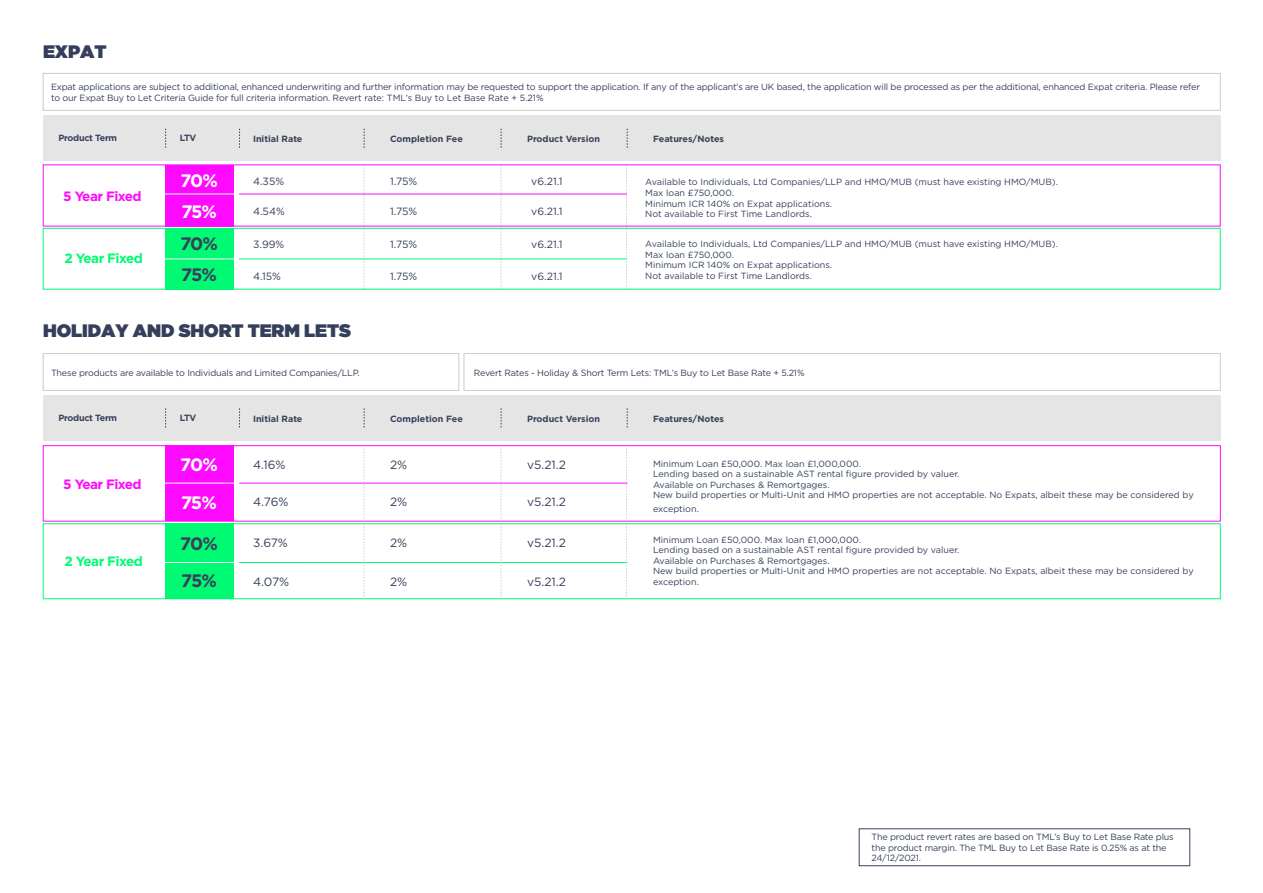
<style>
.page{position:relative;width:1263px;height:893px;background:#fff}
.page>*{position:absolute;margin:0;border:0;box-sizing:border-box;transform-origin:0 0}
.t1{font:18px "Gotham Ultra";letter-spacing:-.005em;color:#353f5b}
.t2{font:700 18px "Gotham";letter-spacing:-.07em;color:#fff}
.t3{font:700 18px/36.9px "Gotham";letter-spacing:-.07em;color:#38405c}
.t4{font:700 13.5px "Gotham";letter-spacing:-.04em;color:#fe0afe}
.t5{font:700 13.5px "Gotham";letter-spacing:-.04em;color:#00fa73}
.t6{font:12px "Gotham";color:#353f5b}
.t7{font:10.5px "Gotham";color:#353f5b}
.t8{font:9px/10.5px "Gotham";letter-spacing:-.005em;color:#353f5b}
.t9{font:700 9px "Gotham";color:#38405c}
.t10{font:700 9px "Gotham";letter-spacing:-.03em;color:#38405c}
</style>
<div class="page">
<svg style="left:43px;top:164px;width:1178px;height:63px"></svg>
<svg style="left:43px;top:228px;width:1178px;height:62px"></svg>
<div style="left:43px;top:73px;width:1177px;height:38px;border:1px solid #cdcccc"></div>
<hr style="left:239px;top:194px;width:388px;height:1px;background:#fe0afe">
<hr style="left:239px;top:259px;width:388px;height:1px;background:#00fa73">
<div style="left:165px;top:228px;width:69px;height:61px;background:#00fa73"></div>
<div style="left:165px;top:165px;width:68px;height:61px;background:#fe0afe"></div>
<div style="left:43px;top:115px;width:1177px;height:46px;background:#e6e5e5"></div>
<svg style="left:501px;top:129px;width:1px;height:19px"></svg>
<svg style="left:364px;top:129px;width:1px;height:19px"></svg>
<svg style="left:627px;top:129px;width:1px;height:19px"></svg>
<svg style="left:165px;top:129px;width:1px;height:19px"></svg>
<svg style="left:239px;top:129px;width:1px;height:19px"></svg>
<hr style="left:165px;top:194px;width:72px;height:1px;background:#fff">
<hr style="left:165px;top:259px;width:72px;height:1px;background:#fff">
<div style="left:43px;top:353px;width:416px;height:38px;border:1px solid #cdcccc"></div>
<div style="left:464px;top:353px;width:756px;height:38px;border:1px solid #cdcccc"></div>
<svg style="left:43px;top:445px;width:1178px;height:77px"></svg>
<svg style="left:43px;top:523px;width:1178px;height:76px"></svg>
<div style="left:165px;top:445px;width:68px;height:76px;background:#fe0afe"></div>
<div style="left:165px;top:523px;width:69px;height:76px;background:#00fa73"></div>
<hr style="left:239px;top:483px;width:388px;height:1px;background:#fe0afe">
<hr style="left:165px;top:483px;width:72px;height:1px;background:#fff">
<hr style="left:165px;top:562px;width:72px;height:1px;background:#fff">
<svg style="left:364px;top:446px;width:1px;height:153px"></svg>
<svg style="left:501px;top:446px;width:1px;height:153px"></svg>
<svg style="left:626px;top:446px;width:1px;height:153px"></svg>
<div style="left:43px;top:395px;width:1177px;height:46px;background:#e6e5e5"></div>
<svg style="left:501px;top:408px;width:1px;height:19px"></svg>
<svg style="left:364px;top:408px;width:1px;height:19px"></svg>
<svg style="left:627px;top:408px;width:1px;height:19px"></svg>
<svg style="left:165px;top:408px;width:1px;height:19px"></svg>
<svg style="left:239px;top:408px;width:1px;height:19px"></svg>
<div style="left:859px;top:828px;width:331px;height:38px;border:1px solid #38405c"></div>
<h1 class="t1" style="left:43px;top:41px;width:65px">EXPAT</h1>
<p class="t8" style="left:51px;top:82px;width:1150px">Expat applications are subject to additional, enhanced underwriting and further information may be requested to support the application. If any of the applicant’s are UK based, the application will be processed as per the additional, enhanced Expat criteria. Please refer to our Expat Buy to Let Criteria Guide for full criteria information. Revert rate: TML’s Buy to Let Base Rate + 5.21%</p>
<p class="t10" style="left:58px;top:132px;width:60px">Product Term</p>
<p class="t9" style="left:180px;top:132px;width:18px">LTV</p>
<p class="t9" style="left:253px;top:133px;width:51px">Initial Rate</p>
<p class="t9" style="left:390px;top:133px;width:74px">Completion Fee</p>
<p class="t9" style="left:527px;top:133px;width:75px">Product Version</p>
<p class="t9" style="left:653px;top:133px;width:73px">Features/Notes</p>
<h2 class="t4" style="left:63px;top:187px;width:80px">5 Year Fixed</h2>
<h2 class="t5" style="left:64px;top:249px;width:80px">2 Year Fixed</h2>
<h1 class="t2" style="left:200px;top:168px;width:39px">70%</h1>
<h1 class="t2" style="left:180px;top:169px;width:39px">70%</h1>
<p class="t7" style="left:253px;top:174px;width:33px">4.35%</p>
<h1 class="t2" style="left:181px;top:199px;width:37px">75%</h1>
<h1 class="t3" style="left:180px;top:225px;width:39px">70%</h1>
<p class="t7" style="left:253px;top:205px;width:33px">4.54%</p>
<p class="t7" style="left:253px;top:238px;width:33px">3.99%</p>
<h1 class="t3" style="left:181px;top:256px;width:37px">75%</h1>
<p class="t7" style="left:253px;top:270px;width:30px">4.15%</p>
<h1 class="t1" style="left:43px;top:320px;width:309px">HOLIDAY AND SHORT TERM LETS</h1>
<p class="t7" style="left:390px;top:174px;width:29px">1.75%</p>
<p class="t7" style="left:390px;top:205px;width:29px">1.75%</p>
<p class="t7" style="left:390px;top:238px;width:29px">1.75%</p>
<p class="t7" style="left:390px;top:270px;width:29px">1.75%</p>
<p class="t7" style="left:531px;top:174px;width:33px">v6.21.1</p>
<p class="t7" style="left:531px;top:205px;width:33px">v6.21.1</p>
<p class="t7" style="left:531px;top:238px;width:33px">v6.21.1</p>
<p class="t7" style="left:531px;top:270px;width:33px">v6.21.1</p>
<p class="t8" style="left:645px;top:177px;width:414px">Available to Individuals, Ltd Companies/LLP and HMO/MUB (must have existing HMO/MUB).<br>Max loan £750,000.<br>Minimum ICR 140% on Expat applications.<br>Not available to First Time Landlords.</p>
<p class="t8" style="left:645px;top:238px;width:414px">Available to Individuals, Ltd Companies/LLP and HMO/MUB (must have existing HMO/MUB).<br>Max loan £750,000.<br>Minimum ICR 140% on Expat applications.<br>Not available to First Time Landlords.</p>
<p class="t8" style="left:51px;top:367px;width:310px">These products are available to Individuals and Limited Companies/LLP.</p>
<p class="t8" style="left:474px;top:367px;width:332px">Revert Rates - Holiday &amp; Short Term Lets: TML’s Buy to Let Base Rate + 5.21%</p>
<p class="t10" style="left:58px;top:412px;width:60px">Product Term</p>
<p class="t9" style="left:180px;top:412px;width:18px">LTV</p>
<p class="t9" style="left:253px;top:413px;width:51px">Initial Rate</p>
<p class="t9" style="left:390px;top:413px;width:74px">Completion Fee</p>
<p class="t9" style="left:527px;top:413px;width:75px">Product Version</p>
<p class="t9" style="left:653px;top:413px;width:73px">Features/Notes</p>
<h2 class="t4" style="left:63px;top:475px;width:80px">5 Year Fixed</h2>
<h2 class="t5" style="left:64px;top:552px;width:80px">2 Year Fixed</h2>
<h1 class="t2" style="left:180px;top:453px;width:39px">70%</h1>
<h1 class="t2" style="left:181px;top:491px;width:37px">75%</h1>
<h1 class="t3" style="left:180px;top:525px;width:39px">70%<br>75%</h1>
<h3 class="t6" style="left:253px;top:457px;width:34px">4.16%</h3>
<h3 class="t6" style="left:253px;top:494px;width:37px">4.76%</h3>
<h3 class="t6" style="left:253px;top:535px;width:36px">3.67%</h3>
<h3 class="t6" style="left:253px;top:574px;width:38px">4.07%</h3>
<h3 class="t6" style="left:390px;top:457px;width:19px">2%</h3>
<h3 class="t6" style="left:390px;top:494px;width:19px">2%</h3>
<h3 class="t6" style="left:390px;top:535px;width:19px">2%</h3>
<h3 class="t6" style="left:390px;top:574px;width:19px">2%</h3>
<h3 class="t6" style="left:527px;top:457px;width:40px">v5.21.2</h3>
<h3 class="t6" style="left:527px;top:494px;width:40px">v5.21.2</h3>
<h3 class="t6" style="left:527px;top:535px;width:40px">v5.21.2</h3>
<h3 class="t6" style="left:527px;top:574px;width:40px">v5.21.2</h3>
<p class="t8" style="left:653px;top:458px;width:542px">Minimum Loan £50,000. Max loan £1,000,000.<br>Lending based on a sustainable AST rental figure provided by valuer.<br>Available on Purchases &amp; Remortgages.<br>New build properties or Multi-Unit and HMO properties are not acceptable. No Expats, albeit these may be considered by</p>
<p class="t8" style="left:653px;top:503px;width:47px">exception.</p>
<p class="t8" style="left:653px;top:534px;width:542px">Minimum Loan £50,000. Max loan £1,000,000.<br>Lending based on a sustainable AST rental figure provided by valuer.<br>Available on Purchases &amp; Remortgages.<br>New build properties or Multi-Unit and HMO properties are not acceptable. No Expats, albeit these may be considered by exception.</p>
<p class="t8" style="left:871px;top:832px;width:304px">The product revert rates are based on TML’s Buy to Let Base Rate plus the product margin. The TML Buy to Let Base Rate is 0.25% as at the<br>24/12/2021.</p>
</div>
